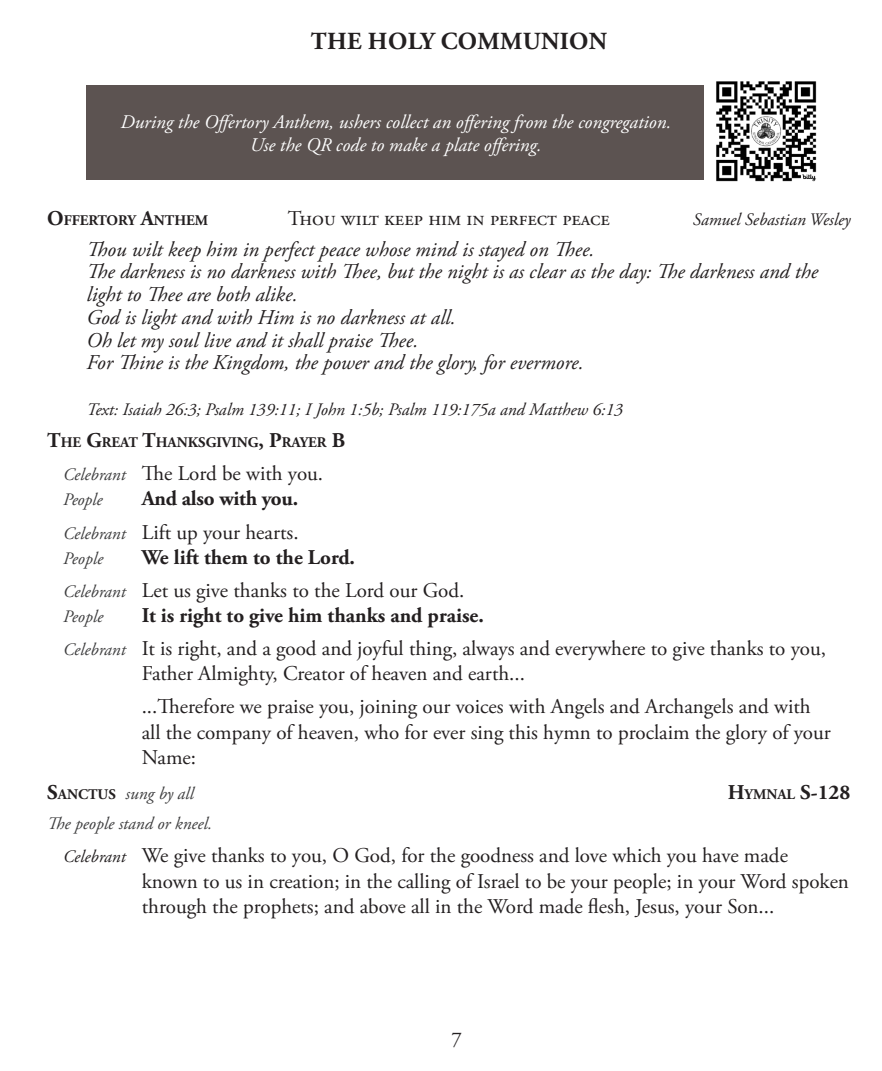
<style>
.page{position:relative;width:882px;height:1071px;background:#fff}
.page>*{position:absolute;margin:0;border:0;box-sizing:border-box;transform-origin:0 0}
.t1{font:700 24.5px "Adobe Garamond Pro";letter-spacing:.015em;color:#231f20}
.t2{font:21px/33.1px "Adobe Garamond Pro";color:#231f20}
.t3{font:italic 21px/22.8px "Adobe Garamond Pro";color:#231f20}
.t4{font:700 21px "Adobe Garamond Pro";color:#231f20}
.t5{font:italic 19.25px/23.1px "Adobe Garamond Pro";color:#fff;text-align:center}
.t6{font:italic 17.5px "Adobe Garamond Pro";color:#231f20}
.t7{font:italic 17.5px "Adobe Garamond Pro";color:#3e3e3f}
.t8{font:700 14.7px "Adobe Garamond Pro";color:#231f20}
.s1{font-size:21px}
.s2{font-style:italic;font-size:17.5px;color:#3e3e3f}
.s3{font-weight:700}
.s4{font-weight:700;font-style:normal;font-size:21px;color:#231f20}
.s5{font-weight:700;font-style:normal;font-size:14.7px;color:#231f20}
.s6{font-size:14.7px}
.s7{font-style:italic;font-size:17.5px}
</style>
<div class="page">
<div style="left:86px;top:85px;width:620px;height:95px;background:#5c5351"></div>
<img style="left:705px;top:81px;width:112px;height:101px">
<p class="t1" style="left:311px;top:27px;width:298px">THE HOLY COMMUNION</p>
<p class="t5" style="left:120px;top:111px;width:552px">During the Offertory Anthem, ushers collect an offering from the congregation.<br>Use the QR code to make a plate offering.</p>
<p class="t8" style="left:47px;top:212px;width:163px"><span class="s1">O</span>FFERTORY <span class="s1">A</span>NTHEM</p>
<p class="t2" style="left:288px;top:203px;width:324px">Thou wilt keep him in perfect peace</p>
<p class="t6" style="left:693px;top:209px;width:159px">Samuel Sebastian Wesley</p>
<p class="t3" style="left:87px;top:238px;width:733px">Thou wilt keep him in perfect peace whose mind is stayed on Thee.<br>The darkness is no darkness with Thee, but the night is as clear as the day: The darkness and the light to Thee are both alike.<br>God is light and with Him is no darkness at all.<br>Oh let my soul live and it shall praise Thee.<br>For Thine is the Kingdom, the power and the glory, for evermore.</p>
<p class="t6" style="left:87px;top:399px;width:538px">Text: Isaiah 26:3; Psalm 139:11; I John 1:5b; Psalm 119:175a and Matthew 6:13</p>
<p class="t8" style="left:47px;top:434px;width:299px"><span class="s1">T</span>HE <span class="s1">G</span>REAT <span class="s1">T</span>HANKSGIVING<span class="s1">, P</span>RAYER <span class="s1">B</span></p>
<p class="t2" style="left:63px;top:458px;width:262px"><span class="s2">Celebrant</span> The Lord be with you.</p>
<p class="t7" style="left:63px;top:489px;width:41px">People</p>
<p class="t2" style="left:63px;top:483px;width:237px;text-align:right"><span class="s3">And also with you.<br></span><span class="s2">Celebrant</span> Lift up your hearts.</p>
<p class="t7" style="left:63px;top:548px;width:42px">People</p>
<p class="t2" style="left:63px;top:541px;width:403px;text-indent:79px"><span class="s3">We lift them to the Lord.<br></span><span class="s2">Celebrant</span> Let us give thanks to the Lord our God.</p>
<p class="t7" style="left:63px;top:606px;width:42px">People</p>
<p class="t2" style="left:63px;top:600px;width:765px;text-indent:79px"><span class="s3">It is right to give him thanks and praise.<br></span><span class="s2">Celebrant</span> It is right, and a good and joyful thing, always and everywhere to give thanks to you,</p>
<p class="t2" style="left:142px;top:658px;width:671px">Father Almighty, Creator of heaven and earth...<br>...Therefore we praise you, joining our voices with Angels and Archangels and with</p>
<p class="t2" style="left:142px;top:720px;width:691px;line-height:25.2px">all the company of heaven, who for ever sing this hymn to proclaim the glory of your<br>Name:</p>
<p class="t7" style="left:47px;top:783px;width:148px"><span class="s4">S</span><span class="s5">ANCTUS</span> sung by all</p>
<p class="t4" style="left:728px;top:780px;width:124px">H<span class="s6">YMNAL</span> S-128</p>
<p class="t7" style="left:47px;top:813px;width:167px">The people stand or kneel.</p>
<p class="t2" style="left:142px;top:844px;width:709px;line-height:25.2px;text-indent:-79px"><span class="s7">Celebrant</span> We give thanks to you, O God, for the goodness and love which you have made known to us in creation; in the calling of Israel to be your people; in your Word spoken through the prophets; and above all in the Word made flesh, Jesus, your Son...</p>
<p class="t2" style="left:452px;top:1024px;width:12px">7</p>
</div>
